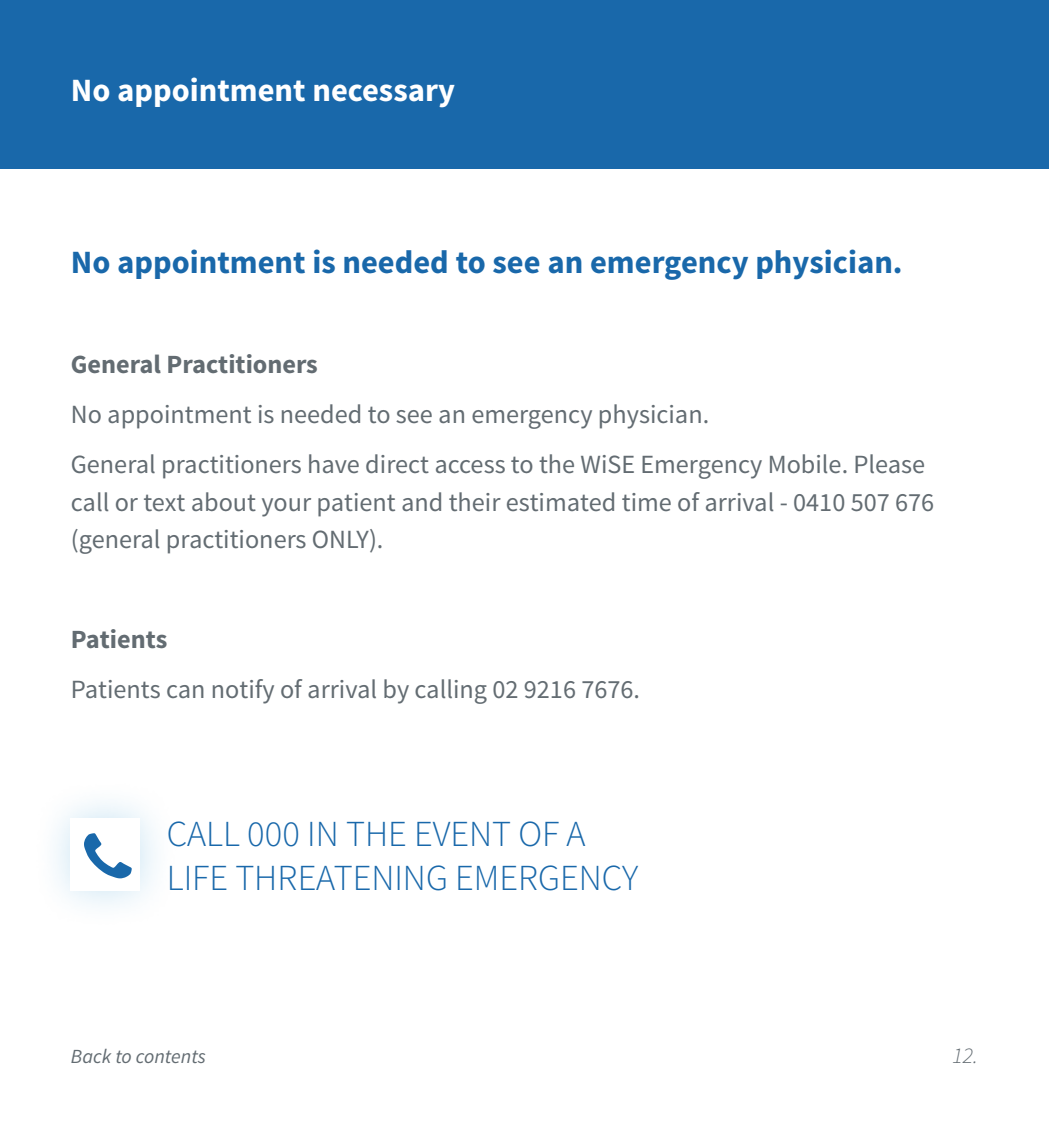
<style>
.page{position:relative;width:1049px;height:1134px;background:#fff}
.page>*{position:absolute;margin:0;border:0;box-sizing:border-box;transform-origin:0 0}
.t1{font:300 36.75px/44px "Source Sans Pro";color:#1968aa}
.t2{font:700 32.5px "Source Sans Pro";color:#1968aa}
.t3{font:700 32.5px "Source Sans Pro";color:#fff}
.t4{font:26.25px/50px "Source Sans Pro";color:#636c72}
.t5{font:700 26.25px "Source Sans Pro";color:#636c72}
.t6{font:italic 300 22.5px "Source Sans Pro";color:#636c72}
.t7{font:italic 20px "Source Sans Pro";color:#636c72}
</style>
<div class="page">
<div style="left:0;top:0;width:1049px;height:168px;background:#1968aa"></div>
<div style="left:30px;top:778px;width:150px;height:152px;background:#0082c9;opacity:.22"></div>
<div style="left:71px;top:818px;width:69px;height:73px;background:#fff"></div>
<svg style="left:84px;top:833px;width:48px;height:45px"></svg>
<p class="t3" style="left:71px;top:69px;width:386px">No appointment necessary</p>
<p class="t2" style="left:71px;top:241px;width:833px">No appointment is needed to see an emergency physician.</p>
<p class="t5" style="left:71px;top:347px;width:249px">General Practitioners</p>
<p class="t4" style="left:71px;top:390px;width:856px">No appointment is needed to see an emergency physician.<br>General practitioners have direct access to the WiSE Emergency Mobile. Please</p>
<p class="t4" style="left:71px;top:483px;width:865px;line-height:37.5px">call or text about your patient and their estimated time of arrival - 0410 507 676 (general practitioners ONLY).</p>
<p class="t5" style="left:71px;top:622px;width:98px">Patients</p>
<p class="t4" style="left:71px;top:665px;width:571px">Patients can notify of arrival by calling 02 9216 7676.</p>
<h1 class="t1" style="left:167px;top:812px;width:473px">CALL 000 IN THE EVENT OF A<br>LIFE THREATENING EMERGENCY</h1>
<p class="t7" style="left:71px;top:1044px;width:137px">Back to contents</p>
<p class="t6" style="left:952px;top:1042px;width:27px">12.</p>
</div>
